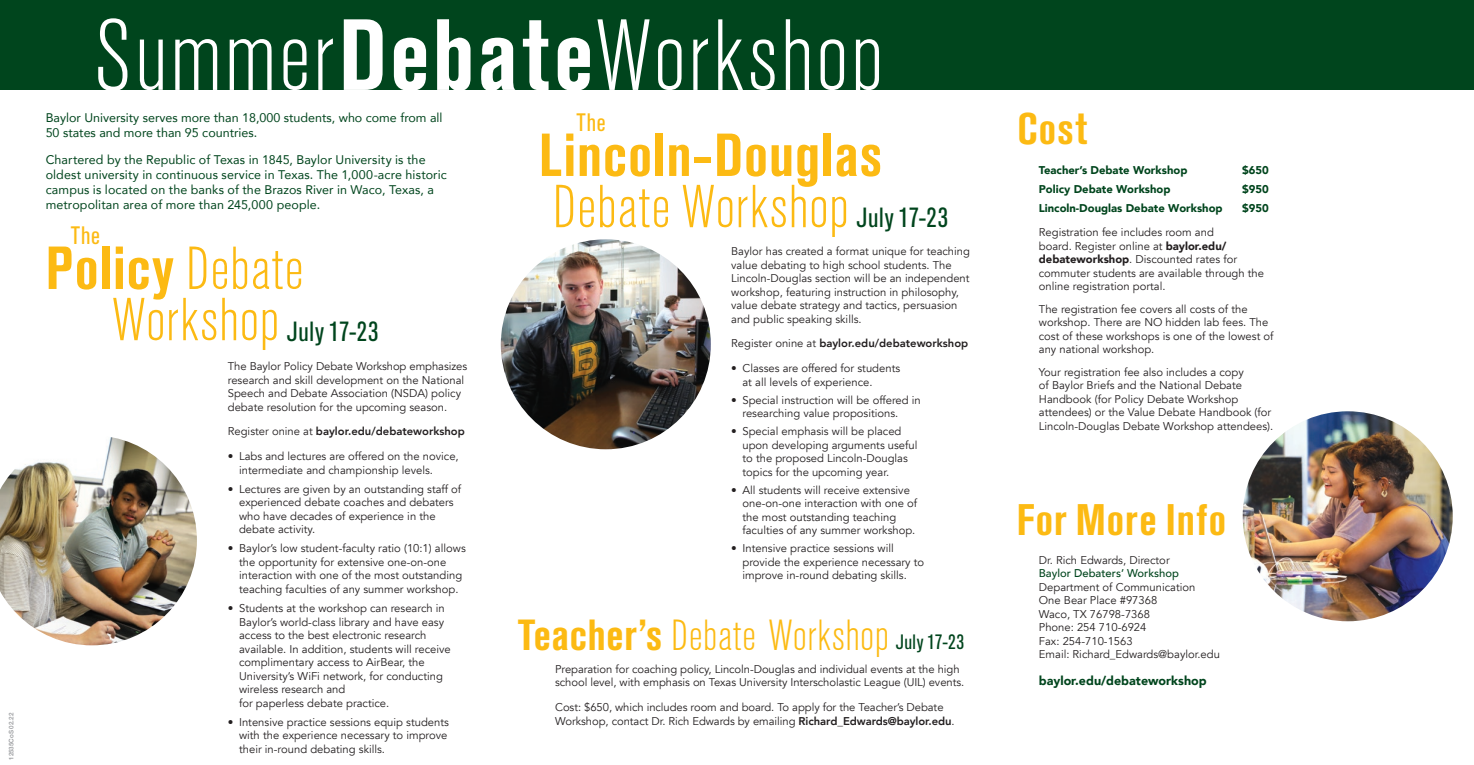
<style>
.page{position:relative;width:1474px;height:765px;background:#fff}
.page>*{position:absolute;margin:0;border:0;box-sizing:border-box;transform-origin:0 0}
.t1{font:700 condensed 60px/51.2px "Akzidenz Grotesk BE";letter-spacing:.02em;color:#fcba13}
.t2{font:300 condensed 60px/51.2px "Akzidenz Grotesk BE";letter-spacing:.015em;color:#fcba13}
.t3{font:700 condensed 43.75px "Akzidenz Grotesk BE";letter-spacing:.03em;color:#fcba13}
.t4{font:300 condensed 43.12px "Akzidenz Grotesk BE";letter-spacing:.02em;color:#fcba13}
.t5{font:condensed 27.5px "Akzidenz Grotesk BE";letter-spacing:.025em;color:#00451d}
.t6{font:condensed 25px "Akzidenz Grotesk BE";letter-spacing:.03em;color:#fcba13}
.t7{font:condensed 20.62px "Akzidenz Grotesk BE";letter-spacing:.025em;color:#00451d}
.Body{font:12.5px/15px "Avenir";letter-spacing:.005em;color:#00451d}
.t8{font:900 12.5px "Avenir";color:#00451d}
.Body-2{font:11.25px/13.5px "Avenir";color:#231f20}
.Bullets{font:11.25px/13.5px "Avenir";color:#231f20}
.Body-3{font:900 11.25px "Avenir";color:#00451d}
.Body-4{font:800 11.25px "Avenir";color:#231f20}
.t9{font:500 6.25px "Helvetica Neue";color:#939598}
.s1{font-weight:700}
.s2{font-weight:400}
.s3{font-weight:300}
.s4{font-weight:800}
.s5{font-weight:900}
.s6{font-weight:500;color:#00451d}
</style>
<div class="page">
<img style="left:0;top:437px;width:197px;height:209px">
<img style="left:1239px;top:408px;width:217px;height:217px;border-radius:109px">
<div style="left:1235px;top:404px;width:225px;height:225px;border:8px solid #fff;border-radius:50%"></div>
<div style="left:0;top:0;width:1474px;height:90px;background:#00451d"></div>
<img style="left:497px;top:236px;width:217px;height:217px;border-radius:109px">
<div style="left:493px;top:232px;width:225px;height:225px;border:8px solid #fff;border-radius:50%"></div>
<svg style="left:597px;top:19px;width:282px;height:71px"></svg>
<svg style="left:344px;top:19px;width:246px;height:71px"></svg>
<svg style="left:98px;top:18px;width:235px;height:72px"></svg>
<p class="t9" style="left:6px;top:760px;width:49px;rotate:-90deg">12535CoS 02.22</p>
<p class="Body" style="left:46px;top:110px;width:398px">Baylor University serves more than 18,000 students, who come from all<br>50 states and more than 95 countries.</p>
<p class="Body" style="left:46px;top:151px;width:403px">Chartered by the Republic of Texas in 1845, Baylor University is the oldest university in continuous service in Texas. The 1,000-acre historic campus is located on the banks of the Brazos River in Waco, Texas, a metropolitan area of more than 245,000 people.</p>
<p class="t2" style="left:112px;top:244px;width:193px;text-indent:-66px"><span class="s1">Policy</span> Debate<br>Workshop</p>
<p class="t6" style="left:71px;top:222px;width:31px">The</p>
<p class="t5" style="left:287px;top:316px;width:93px">July 17-23</p>
<p class="Body-2" style="left:228px;top:360px;width:241px">The Baylor Policy Debate Workshop emphasizes research and skill development on the National Speech and Debate Association (NSDA) policy debate resolution for the upcoming season.</p>
<p class="Body-4" style="left:228px;top:423px;width:239px"><span class="s2">Register onine at</span> baylor.edu/debateworkshop</p>
<p class="Body-2" style="left:239px;top:450px;width:221px;text-indent:-11px">• Labs and lectures are offered on the novice, intermediate and championship levels.</p>
<p class="Body-2" style="left:239px;top:482px;width:224px;text-indent:-11px">• Lectures are given by an outstanding staff of experienced debate coaches and debaters who have decades of experience in the debate activity.</p>
<p class="Body-2" style="left:239px;top:542px;width:228px;text-indent:-11px">• Baylor’s low student-faculty ratio (10:1) allows the opportunity for extensive one-on-one interaction with one of the most outstanding teaching faculties of any summer workshop.</p>
<p class="Body-2" style="left:239px;top:602px;width:213px;text-indent:-11px">• Students at the workshop can research in Baylor’s world-class library and have easy access to the best electronic research available. In addition, students will receive complimentary access to AirBear, the University’s WiFi network, for conducting wireless research and<br>for paperless debate practice.</p>
<p class="Body-2" style="left:239px;top:715px;width:211px;text-indent:-11px">• Intensive practice sessions equip students with the experience necessary to improve their in-round debating skills.</p>
<p class="t6" style="left:576px;top:109px;width:31px">The</p>
<p class="t1" style="left:539px;top:130px;width:345px">Lincoln-Douglas<br><span class="s3">Debate Workshop</span></p>
<p class="t5" style="left:856px;top:202px;width:93px">July 17-23</p>
<p class="Body-2" style="left:731px;top:245px;width:240px">Baylor has created a format unique for teaching value debating to high school students. The Lincoln-Douglas section will be an independent workshop, featuring instruction in philosophy, value debate strategy and tactics, persuasion and public speaking skills.</p>
<p class="Body-4" style="left:731px;top:335px;width:239px"><span class="s2">Register onine at</span> baylor.edu/debateworkshop</p>
<p class="Bullets" style="left:742px;top:362px;width:159px;text-indent:-11px">• Classes are offered for students at all levels of experience.</p>
<p class="Bullets" style="left:742px;top:393px;width:180px;text-indent:-11px">• Special instruction will be offered in researching value propositions.</p>
<p class="Bullets" style="left:742px;top:425px;width:177px;text-indent:-11px">• Special emphasis will be placed upon developing arguments useful to the proposed Lincoln-Douglas topics for the upcoming year.</p>
<p class="Bullets" style="left:742px;top:483px;width:176px;text-indent:-11px">• All students will receive extensive one-on-one interaction with one of the most outstanding teaching faculties of any summer workshop.</p>
<p class="Bullets" style="left:742px;top:542px;width:183px;text-indent:-11px">• Intensive practice sessions will provide the experience necessary to improve in-round debating skills.</p>
<p class="t4" style="left:518px;top:612px;width:372px"><span class="s1">Teacher’s</span> Debate Workshop</p>
<p class="t7" style="left:896px;top:630px;width:70px">July 17-23</p>
<p class="Body-2" style="left:555px;top:662px;width:411px">Preparation for coaching policy, Lincoln-Douglas and individual events at the high school level, with emphasis on Texas University Interscholastic League (UIL) events.</p>
<p class="Body-2" style="left:555px;top:701px;width:401px">Cost: $650, which includes room and board. To apply for the Teacher’s Debate<br>Workshop, contact Dr. Rich Edwards by emailing <span class="s4">Richard_Edwards@baylor.edu</span>.</p>
<p class="t3" style="left:1017px;top:104px;width:71px">Cost</p>
<p class="Body-3" style="left:1039px;top:161px;width:150px">Teacher’s Debate Workshop</p>
<p class="Body-3" style="left:1242px;top:161px;width:28px">$650</p>
<p class="Body-3" style="left:1039px;top:180px;width:133px">Policy Debate Workshop</p>
<p class="Body-3" style="left:1242px;top:180px;width:28px">$950</p>
<p class="Body-3" style="left:1039px;top:199px;width:185px">Lincoln-Douglas Debate Workshop</p>
<p class="Body-3" style="left:1242px;top:199px;width:28px">$950</p>
<p class="Body-2" style="left:1039px;top:226px;width:227px">Registration fee includes room and<br>board. Register online at <span class="s5">baylor.edu/ debateworkshop</span>. Discounted rates for commuter students are available through the online registration portal.</p>
<p class="Body-2" style="left:1039px;top:302px;width:236px">The registration fee covers all costs of the workshop. There are NO hidden lab fees. The cost of these workshops is one of the lowest of any national workshop.</p>
<p class="Body-2" style="left:1039px;top:365px;width:236px">Your registration fee also includes a copy<br>of Baylor Briefs and the National Debate Handbook (for Policy Debate Workshop attendees) or the Value Debate Handbook (for Lincoln-Douglas Debate Workshop attendees).</p>
<p class="t3" style="left:1017px;top:494px;width:211px">For More Info</p>
<p class="Body-2" style="left:1039px;top:553px;width:183px">Dr. Rich Edwards, Director<br><span class="s6">Baylor Debaters’ Workshop<br></span>Department of Communication<br>One Bear Place #97368<br>Waco, TX 76798-7368<br>Phone: 254 710-6924<br>Fax: 254-710-1563<br>Email: Richard_Edwards@baylor.edu</p>
<p class="t8" style="left:1039px;top:670px;width:169px">baylor.edu/debateworkshop</p>
</div>
